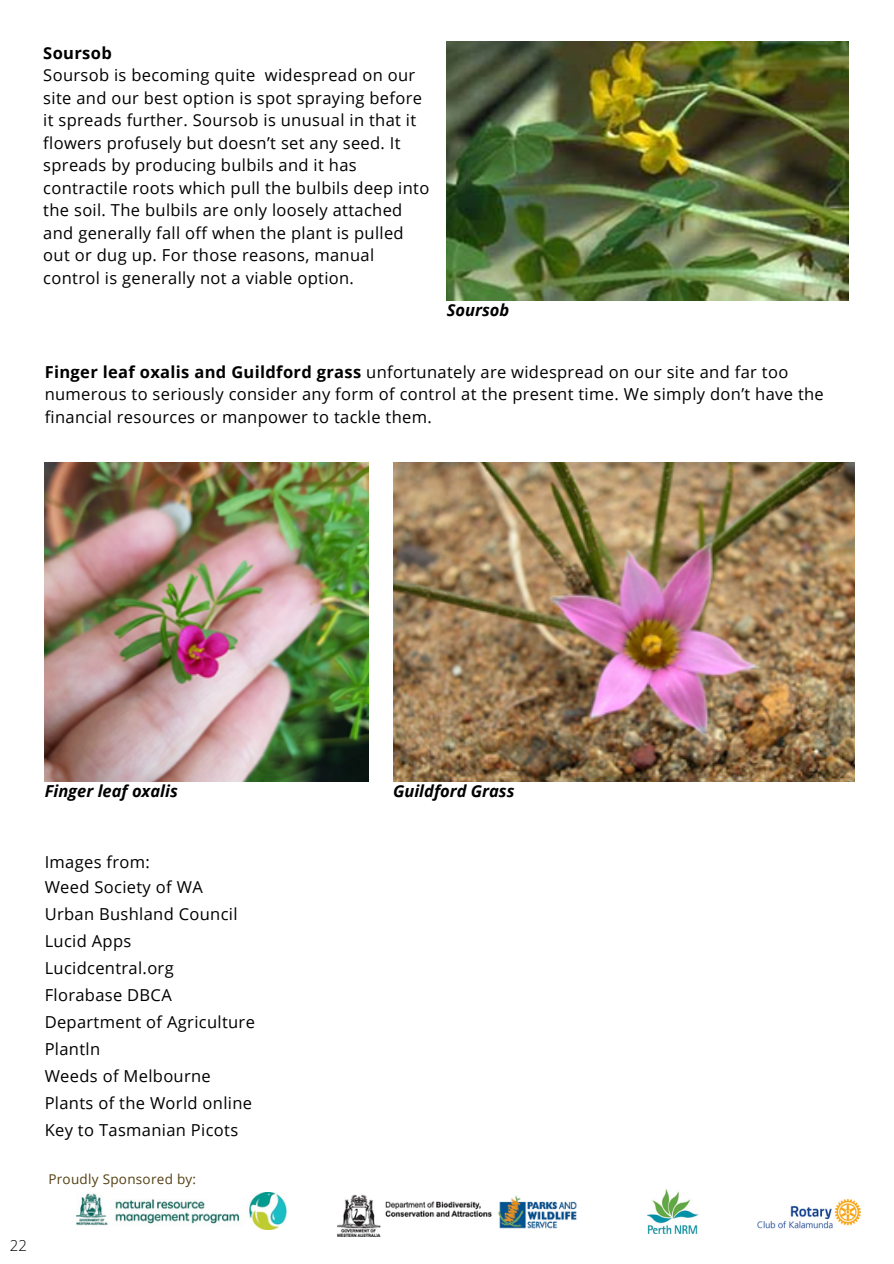
<style>
.page{position:relative;width:894px;height:1264px;background:#fff}
.page>*{position:absolute;margin:0;border:0;box-sizing:border-box;transform-origin:0 0}
.t1{font:16.5px/22.5px "Open Sans";letter-spacing:.02em;color:#000}
.t2{font:italic 700 16.5px "Open Sans";color:#000}
.t3{font:300 15px "Open Sans";color:#000}
.t4{font:13.5px "Open Sans";letter-spacing:.02em;color:#544013}
.s1{font-weight:700}
</style>
<div class="page">
<img style="left:647px;top:1189px;width:51px;height:44px">
<img style="left:76px;top:1192px;width:211px;height:37px">
<img style="left:757px;top:1199px;width:103px;height:30px">
<img style="left:337px;top:1194px;width:240px;height:42px">
<img style="left:446px;top:42px;width:402px;height:259px">
<img style="left:45px;top:462px;width:324px;height:319px">
<img style="left:393px;top:462px;width:461px;height:319px">
<p class="t1" style="left:43px;top:41px;width:387px"><span class="s1">Soursob<br></span>Soursob is becoming quite widespread on our site and our best option is spot spraying before it spreads further. Soursob is unusual in that it flowers profusely but doesn’t set any seed. It spreads by producing bulbils and it has contractile roots which pull the bulbils deep into the soil. The bulbils are only loosely attached and generally fall off when the plant is pulled out or dug up. For those reasons, manual control is generally not a viable option.</p>
<p class="t2" style="left:446px;top:298px;width:64px">Soursob</p>
<p class="t1" style="left:45px;top:360px;width:780px"><span class="s1">Finger leaf oxalis and Guildford grass</span> unfortunately are widespread on our site and far too numerous to seriously consider any form of control at the present time. We simply don’t have the financial resources or manpower to tackle them.</p>
<p class="t2" style="left:45px;top:779px;width:135px">Finger leaf oxalis</p>
<p class="t2" style="left:393px;top:779px;width:123px">Guildford Grass</p>
<p class="t1" style="left:45px;top:850px;width:107px">Images from:</p>
<p class="t1" style="left:45px;top:872px;width:212px;line-height:27px">Weed Society of WA<br>Urban Bushland Council<br>Lucid Apps<br>Lucidcentral.org<br>Florabase DBCA<br>Department of Agriculture<br>Plantln<br>Weeds of Melbourne<br>Plants of the World online<br>Key to Tasmanian Picots</p>
<p class="t4" style="left:48px;top:1169px;width:149px">Proudly Sponsored by:</p>
<h2 class="t3" style="left:10px;top:1234px;width:19px">22</h2>
</div>
